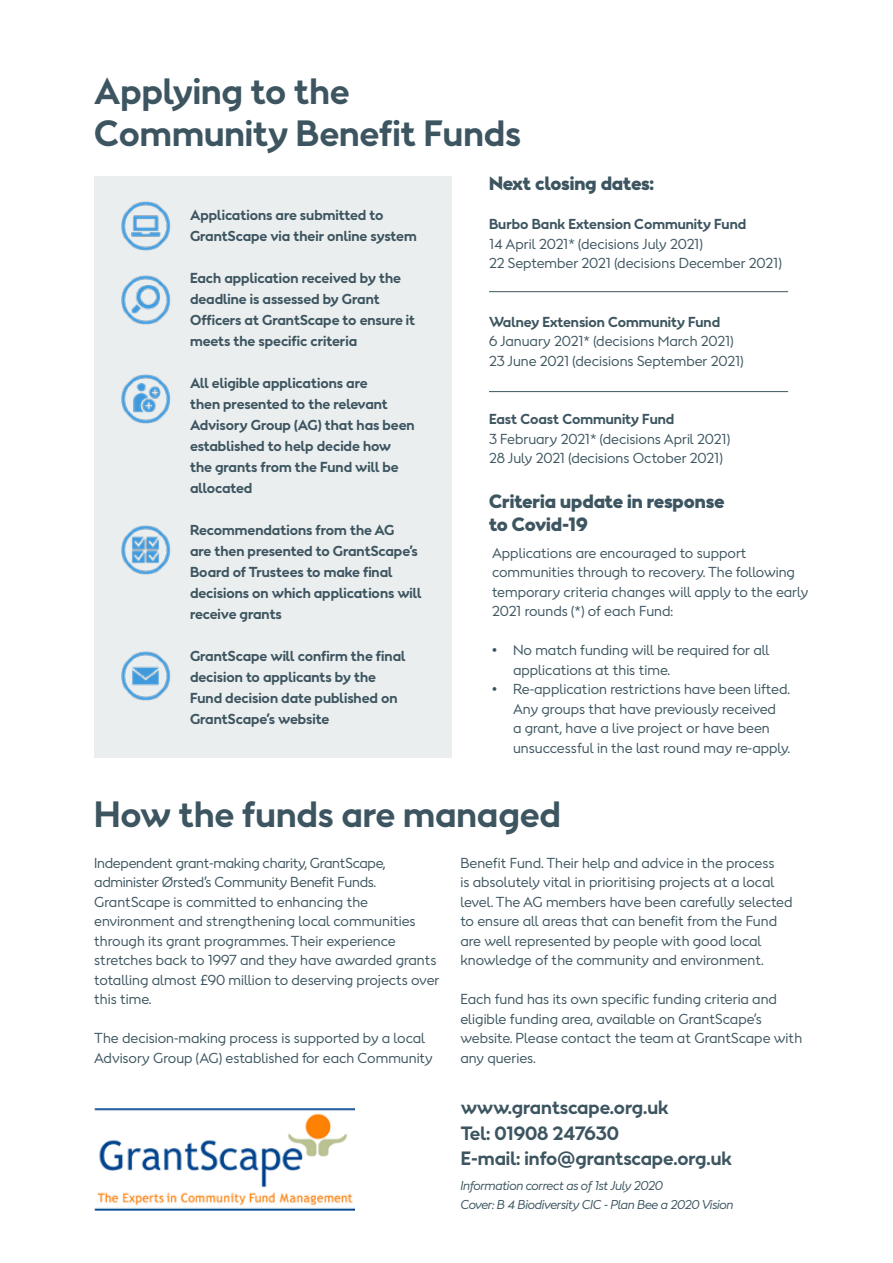
<style>
.page{position:relative;width:893px;height:1263px;background:#fff}
.page>*{position:absolute;margin:0;border:0;box-sizing:border-box;transform-origin:0 0}
.t1{font:700 34.05px/42px "Orsted Sans";color:#3d5560}
.t2{font:700 18px/25.5px "Orsted Sans";color:#3d5560}
.t3{font:900 18px/22.5px "Orsted Sans";color:#3d5560}
.t4{font:13.5px/19.5px "Orsted Sans";color:#3d5560}
.t5{font:700 13.5px/21px "Orsted Sans";color:#3d5560}
.t6{font:italic 12px/19.5px "Orsted Sans";letter-spacing:-.02em;color:#3d5560}
</style>
<div class="page">
<div style="left:94px;top:176px;width:357px;height:582px;background:#ebeeef"></div>
<img style="left:95px;top:1108px;width:260px;height:102px">
<hr style="left:489px;top:391px;width:299px;height:1px;background:#3d5560">
<hr style="left:489px;top:291px;width:299px;height:1px;background:#3d5560">
<img style="left:121px;top:201px;width:49px;height:50px">
<img style="left:121px;top:275px;width:49px;height:50px">
<img style="left:121px;top:374px;width:49px;height:50px">
<img style="left:121px;top:525px;width:49px;height:50px">
<img style="left:121px;top:651px;width:49px;height:50px">
<h1 class="t1" style="left:94px;top:70px;width:428px">Applying to the<br>Community Benefit Funds</h1>
<p class="t5" style="left:190px;top:204px;width:228px">Applications are submitted to<br>GrantScape via their online system</p>
<p class="t5" style="left:190px;top:267px;width:227px">Each application received by the deadline is assessed by Grant<br>Officers at GrantScape to ensure it meets the specific criteria</p>
<p class="t5" style="left:190px;top:373px;width:226px">All eligible applications are<br>then presented to the relevant<br>Advisory Group (AG) that has been established to help decide how the grants from the Fund will be allocated</p>
<p class="t5" style="left:190px;top:520px;width:233px">Recommendations from the AG<br>are then presented to GrantScape’s<br>Board of Trustees to make final decisions on which applications will receive grants</p>
<p class="t5" style="left:190px;top:646px;width:217px">GrantScape will confirm the final decision to applicants by the<br>Fund decision date published on<br>GrantScape’s website</p>
<h2 class="t3" style="left:489px;top:173px;width:167px">Next closing dates:</h2>
<p class="t5" style="left:489px;top:214px;width:259px">Burbo Bank Extension Community Fund</p>
<p class="t4" style="left:489px;top:234px;width:294px">14 April 2021* (decisions July 2021)<br>22 September 2021 (decisions December 2021)</p>
<p class="t5" style="left:489px;top:311px;width:233px">Walney Extension Community Fund</p>
<p class="t4" style="left:489px;top:331px;width:256px">6 January 2021* (decisions March 2021)<br>23 June 2021 (decisions September 2021)</p>
<p class="t5" style="left:489px;top:409px;width:187px">East Coast Community Fund</p>
<p class="t4" style="left:489px;top:429px;width:243px">3 February 2021* (decisions April 2021)<br>28 July 2021 (decisions October 2021)</p>
<h2 class="t3" style="left:489px;top:491px;width:237px">Criteria update in response to Covid-19</h2>
<p class="t4" style="left:492px;top:543px;width:318px">Applications are encouraged to support communities through to recovery. The following temporary criteria changes will apply to the early 2021 rounds (*) of each Fund:</p>
<p class="t4" style="left:513px;top:640px;width:258px;text-indent:-21px">• No match funding will be required for all applications at this time.</p>
<p class="t4" style="left:513px;top:679px;width:279px;text-indent:-21px">• Re-application restrictions have been lifted.<br>Any groups that have previously received<br>a grant, have a live project or have been unsuccessful in the last round may re-apply.</p>
<h1 class="t1" style="left:94px;top:794px;width:468px">How the funds are managed</h1>
<p class="t4" style="left:94px;top:853px;width:347px">Independent grant-making charity, GrantScape, administer Ørsted’s Community Benefit Funds.<br>GrantScape is committed to enhancing the environment and strengthening local communities through its grant programmes. Their experience stretches back to 1997 and they have awarded grants totalling almost £90 million to deserving projects over this time.</p>
<p class="t4" style="left:94px;top:1028px;width:340px">The decision-making process is supported by a local<br>Advisory Group (AG) established for each Community</p>
<p class="t4" style="left:460px;top:853px;width:334px">Benefit Fund. Their help and advice in the process<br>is absolutely vital in prioritising projects at a local level. The AG members have been carefully selected to ensure all areas that can benefit from the Fund are well represented by people with good local knowledge of the community and environment.</p>
<p class="t4" style="left:460px;top:989px;width:343px">Each fund has its own specific funding criteria and eligible funding area, available on GrantScape’s website. Please contact the team at GrantScape with any queries.</p>
<h2 class="t2" style="left:461px;top:1095px;width:273px">www.grantscape.org.uk<br>Tel: 01908 247630<br>E-mail: info@grantscape.org.uk</h2>
<p class="t6" style="left:460px;top:1175px;width:275px">Information correct as of 1st July 2020<br>Cover: B 4 Biodiversity CIC - Plan Bee a 2020 Vision</p>
</div>
